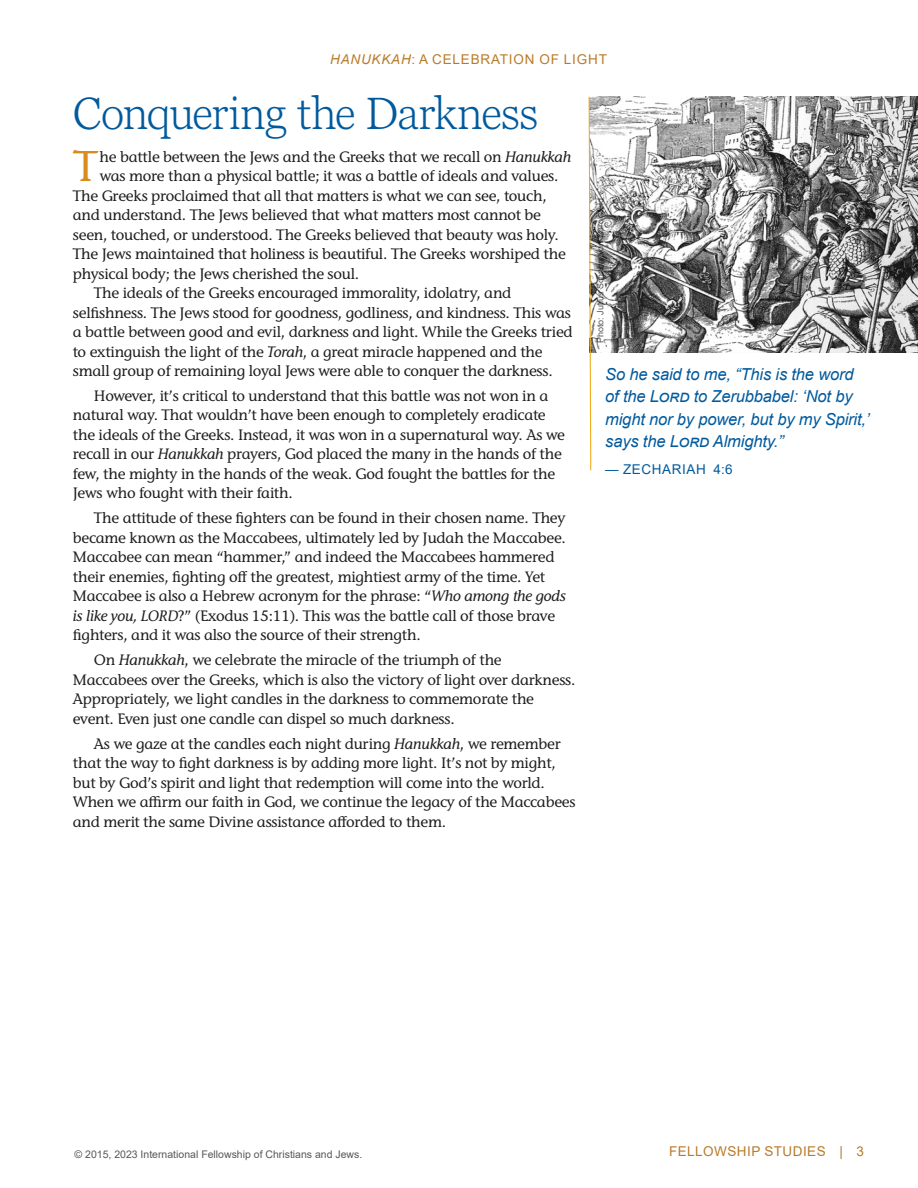
<style>
.page{position:relative;width:918px;height:1188px;background:#fff}
.page>*{position:absolute;margin:0;border:0;box-sizing:border-box;transform-origin:0 0}
.t1{font:300 45px "Georgia Pro";letter-spacing:-.025em;color:#015a9d}
.BODY_1{font:500 42.9px "Stone Informal ITC Pro";color:#d88c1b}
.QUOTE{font:italic 16.5px/22.5px "Arial";letter-spacing:-.01em;color:#015a9d}
.BODY{font:500 15px/19.5px "Stone Informal ITC Pro";letter-spacing:-.015em;color:#201d1e}
.BODY_1-2{font:500 15px "Stone Informal ITC Pro";letter-spacing:-.015em;color:#1f1d1e}
.t2{font:13.5px "Arial";letter-spacing:.06em;color:#b97b2a}
.t3{font:13.5px "Arial";letter-spacing:.035em;color:#b97b2a}
.QUOTE-2{font:13.5px "Arial";letter-spacing:.045em;color:#015a9d}
.t4{font:10.5px "Arial";color:#57585a}
.t5{font:9px "Arial";color:#040503}
.s1{font-style:italic}
</style>
<div class="page">
<img style="left:592px;top:97px;width:326px;height:256px">
<svg style="left:588px;top:96px;width:4px;height:375px"></svg>
<p class="t2" style="left:330px;top:50px;width:278px"><span class="s1">HANUKKAH</span>: A CELEBRATION OF LIGHT</p>
<h1 class="t1" style="left:73px;top:87px;width:467px">Conquering the Darkness</h1>
<p class="BODY_1" style="left:73px;top:140px;width:26px">T</p>
<p class="BODY_1-2" style="left:100px;top:147px;width:473px">he battle between the Jews and the Greeks that we recall on <span class="s1">Hanukkah</span></p>
<p class="BODY_1-2" style="left:100px;top:167px;width:461px">was more than a physical battle; it was a battle of ideals and values.</p>
<p class="BODY_1-2" style="left:73px;top:186px;width:475px">The Greeks proclaimed that all that matters is what we can see, touch,</p>
<p class="BODY_1-2" style="left:73px;top:206px;width:469px">and understand. The Jews believed that what matters most cannot be</p>
<p class="BODY_1-2" style="left:73px;top:225px;width:488px">seen, touched, or understood. The Greeks believed that beauty was holy.</p>
<p class="BODY_1-2" style="left:73px;top:245px;width:494px">The Jews maintained that holiness is beautiful. The Greeks worshiped the</p>
<p class="BODY_1-2" style="left:73px;top:264px;width:288px">physical body; the Jews cherished the soul.</p>
<p class="BODY" style="left:73px;top:283px;width:501px;text-indent:21px">The ideals of the Greeks encouraged immorality, idolatry, and selfishness. The Jews stood for goodness, godliness, and kindness. This was a battle between good and evil, darkness and light. While the Greeks tried to extinguish the light of the <span class="s1">Torah</span>, a great miracle happened and the small group of remaining loyal Jews were able to conquer the darkness.</p>
<p class="BODY" style="left:73px;top:386px;width:494px;text-indent:21px">However, it’s critical to understand that this battle was not won in a natural way. That wouldn’t have been enough to completely eradicate the ideals of the Greeks. Instead, it was won in a supernatural way. As we recall in our <span class="s1">Hanukkah</span> prayers, God placed the many in the hands of the few, the mighty in the hands of the weak. God fought the battles for the Jews who fought with their faith.</p>
<p class="BODY" style="left:73px;top:508px;width:495px;text-indent:21px">The attitude of these fighters can be found in their chosen name. They became known as the Maccabees, ultimately led by Judah the Maccabee.<br>Maccabee can mean “hammer,” and indeed the Maccabees hammered their enemies, fighting off the greatest, mightiest army of the time. Yet Maccabee is also a Hebrew acronym for the phrase: “<span class="s1">Who among the gods is like you, LORD</span>?” (Exodus 15:11). This was the battle call of those brave fighters, and it was also the source of their strength.</p>
<p class="BODY" style="left:73px;top:650px;width:504px;text-indent:21px">On <span class="s1">Hanukkah</span>, we celebrate the miracle of the triumph of the Maccabees over the Greeks, which is also the victory of light over darkness.<br>Appropriately, we light candles in the darkness to commemorate the event. Even just one candle can dispel so much darkness.</p>
<p class="BODY" style="left:73px;top:734px;width:504px;text-indent:21px">As we gaze at the candles each night during <span class="s1">Hanukkah</span>, we remember that the way to fight darkness is by adding more light. It’s not by might, but by God’s spirit and light that redemption will come into the world.<br>When we affirm our faith in God, we continue the legacy of the Maccabees and merit the same Divine assistance afforded to them.</p>
<p class="t5" style="left:594px;top:343px;width:147px;rotate:-90deg">Photo: Julius Schnorr von Carolsfeld</p>
<p class="QUOTE" style="left:605px;top:363px;width:266px">So he said to me, “This is the word of the Lord to Zerubbabel: ‘Not by might nor by power, but by my Spirit,’ says the Lord Almighty.”</p>
<p class="QUOTE-2" style="left:605px;top:460px;width:129px">— ZECHARIAH 4:6</p>
<p class="t4" style="left:75px;top:1147px;width:289px">© 2015, 2023 International Fellowship of Christians and Jews.</p>
<p class="t3" style="left:669px;top:1142px;width:196px">FELLOWSHIP STUDIES | 3</p>
</div>
